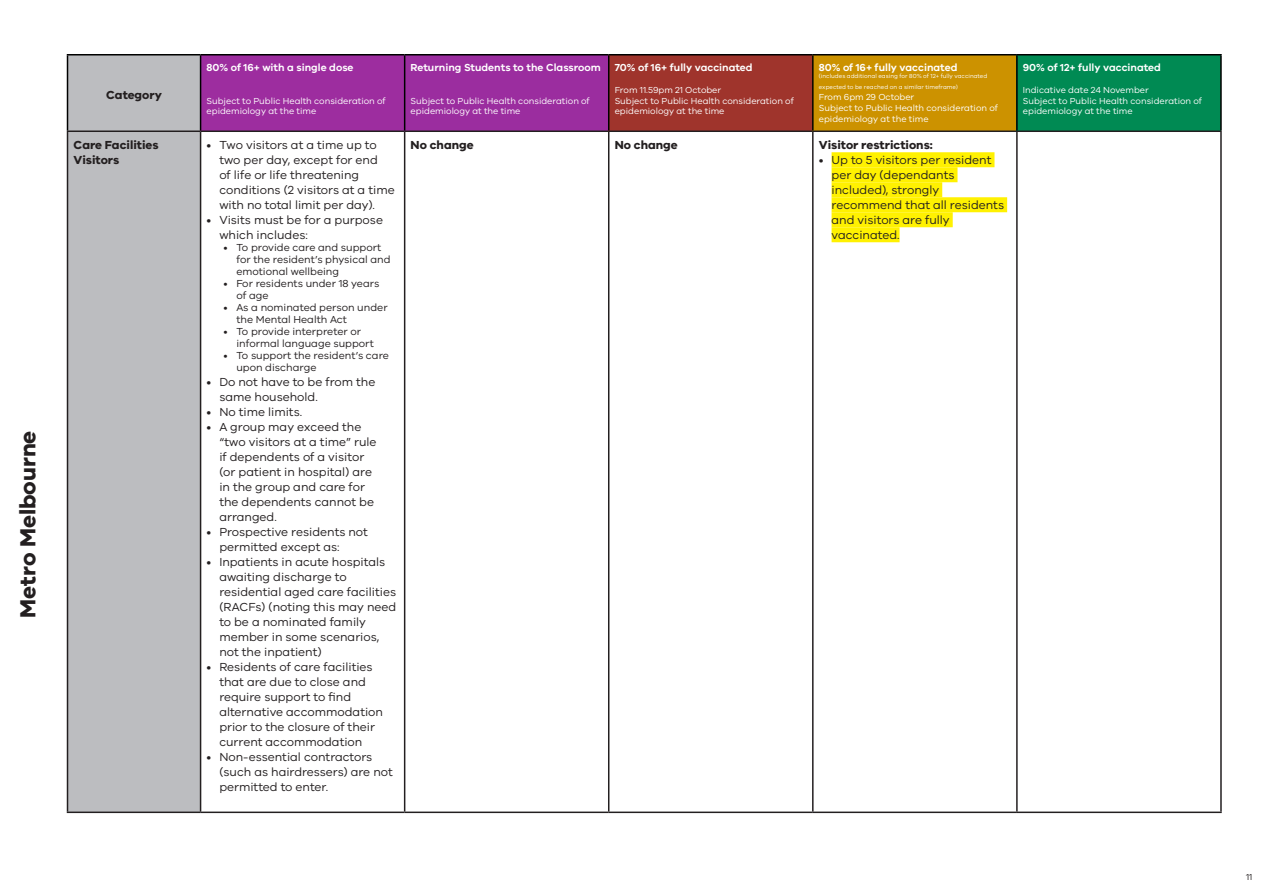
<style>
.page{position:relative;width:1263px;height:893px;background:#fff}
.page>*{position:absolute;margin:0;border:0;box-sizing:border-box;transform-origin:0 0}
.t1{font:700 22.5px "VIC";color:#231f20}
.t2{font:12px/15px "VIC";color:#231f20}
.Body_text_Header{font:700 12px "VIC";color:#231f20}
.Bullet_text{font:700 12px "VIC";color:#231f20}
.t3{font:10.5px/12px "VIC";color:#231f20}
.Body_text_-_No_Bulle{font:600 10.5px "VIC";color:#fff}
.Body_text_-_No_Bulle-2{font:9px/10.8px "VIC";color:#fff}
.t4{font:9px "VIC";color:#231f20}
.Body_text_-_No_Bulle-3{font:6px/10.8px "VIC";color:#fff}
</style>
<div class="page">
<div style="left:68px;top:55px;width:133px;height:76px;background:#bcbdc0"></div>
<div style="left:201px;top:55px;width:204px;height:76px;background:#9d2d9f"></div>
<div style="left:405px;top:55px;width:204px;height:76px;background:#9b2d9f"></div>
<div style="left:609px;top:55px;width:204px;height:76px;background:#9f342c"></div>
<div style="left:813px;top:55px;width:204px;height:76px;background:#cc9200"></div>
<div style="left:1017px;top:55px;width:204px;height:76px;background:#008a53"></div>
<div style="left:68px;top:131px;width:133px;height:681px;background:#bcbdc0"></div>
<hr style="left:67px;top:131px;width:134px;height:1px;background:#231f20">
<hr style="left:201px;top:131px;width:204px;height:1px;background:#231f20">
<hr style="left:405px;top:131px;width:204px;height:1px;background:#231f20">
<hr style="left:609px;top:131px;width:204px;height:1px;background:#231f20">
<hr style="left:608px;top:132px;width:1px;height:680px;background:#231f20">
<hr style="left:813px;top:131px;width:204px;height:1px;background:#231f20">
<hr style="left:812px;top:132px;width:1px;height:680px;background:#231f20">
<hr style="left:1017px;top:131px;width:205px;height:1px;background:#231f20">
<hr style="left:1016px;top:132px;width:2px;height:680px;background:#231f20">
<hr style="left:813px;top:812px;width:204px;height:1px;background:#231f20">
<hr style="left:1017px;top:812px;width:205px;height:1px;background:#231f20">
<hr style="left:67px;top:812px;width:134px;height:1px;background:#231f20">
<hr style="left:201px;top:812px;width:204px;height:1px;background:#231f20">
<hr style="left:405px;top:812px;width:204px;height:1px;background:#231f20">
<hr style="left:609px;top:812px;width:204px;height:1px;background:#231f20">
<hr style="left:67px;top:132px;width:1px;height:680px;background:#231f20">
<hr style="left:200px;top:132px;width:1px;height:680px;background:#231f20">
<hr style="left:404px;top:132px;width:1px;height:680px;background:#231f20">
<hr style="left:1220px;top:132px;width:2px;height:680px;background:#231f20">
<hr style="left:67px;top:54px;width:134px;height:2px;background:#000">
<hr style="left:67px;top:56px;width:1px;height:75px;background:#000">
<hr style="left:201px;top:54px;width:204px;height:2px;background:#000">
<hr style="left:200px;top:56px;width:1px;height:75px;background:#000">
<hr style="left:405px;top:54px;width:204px;height:2px;background:#000">
<hr style="left:404px;top:56px;width:1px;height:75px;background:#000">
<hr style="left:609px;top:54px;width:204px;height:2px;background:#000">
<hr style="left:608px;top:56px;width:1px;height:75px;background:#000">
<hr style="left:813px;top:54px;width:204px;height:2px;background:#000">
<hr style="left:812px;top:56px;width:1px;height:75px;background:#000">
<hr style="left:1017px;top:54px;width:205px;height:2px;background:#000">
<hr style="left:1016px;top:56px;width:2px;height:75px;background:#000">
<hr style="left:1220px;top:56px;width:2px;height:75px;background:#000">
<div style="left:831px;top:152px;width:163px;height:15px;background:#fff101"></div>
<div style="left:831px;top:167px;width:126px;height:15px;background:#fff101"></div>
<div style="left:831px;top:182px;width:111px;height:15px;background:#fff101"></div>
<div style="left:831px;top:197px;width:176px;height:15px;background:#fff101"></div>
<div style="left:831px;top:212px;width:122px;height:15px;background:#fff101"></div>
<div style="left:831px;top:227px;width:68px;height:15px;background:#fff101"></div>
<p class="Body_text_Header" style="left:106px;top:88px;width:57px">Category</p>
<p class="Body_text_Header" style="left:74px;top:138px;width:87px">Care Facilities</p>
<p class="Body_text_Header" style="left:74px;top:153px;width:47px">Visitors</p>
<p class="t1" style="left:14px;top:618px;width:188px;rotate:-90deg">Metro Melbourne</p>
<p class="Body_text_-_No_Bulle" style="left:207px;top:61px;width:149px">80% of 16+ with a single dose</p>
<p class="Body_text_-_No_Bulle-2" style="left:207px;top:95px;width:181px">Subject to Public Health consideration of epidemiology at the time</p>
<p class="t2" style="left:219px;top:137px;width:177px;text-indent:-13px">• Two visitors at a time up to two per day, except for end<br>of life or life threatening conditions (2 visitors at a time with no total limit per day).</p>
<p class="t2" style="left:219px;top:212px;width:165px;text-indent:-13px">• Visits must be for a purpose which includes:</p>
<p class="t3" style="left:236px;top:241px;width:156px;text-indent:-13px">• To provide care and support for the resident’s physical and emotional wellbeing</p>
<p class="t3" style="left:236px;top:277px;width:144px;text-indent:-13px">• For residents under 18 years of age</p>
<p class="t3" style="left:236px;top:301px;width:153px;text-indent:-13px">• As a nominated person under the Mental Health Act</p>
<p class="t3" style="left:236px;top:325px;width:139px;text-indent:-13px">• To provide interpreter or informal language support</p>
<p class="t3" style="left:236px;top:349px;width:154px;text-indent:-13px">• To support the resident’s care upon discharge</p>
<p class="t2" style="left:219px;top:374px;width:158px;text-indent:-13px">• Do not have to be from the same household.</p>
<p class="t2" style="left:207px;top:404px;width:97px">• No time limits.</p>
<p class="t2" style="left:219px;top:419px;width:159px;text-indent:-13px">• A group may exceed the “two visitors at a time” rule if dependents of a visitor (or patient in hospital) are in the group and care for the dependents cannot be arranged.</p>
<p class="t2" style="left:219px;top:524px;width:150px;text-indent:-13px">• Prospective residents not permitted except as:</p>
<p class="t2" style="left:219px;top:554px;width:178px;text-indent:-13px">• Inpatients in acute hospitals awaiting discharge to residential aged care facilities (RACFs) (noting this may need to be a nominated family member in some scenarios, not the inpatient)</p>
<p class="t2" style="left:219px;top:659px;width:165px;text-indent:-13px">• Residents of care facilities that are due to close and require support to find alternative accommodation prior to the closure of their current accommodation</p>
<p class="t2" style="left:219px;top:749px;width:175px;text-indent:-13px">• Non-essential contractors (such as hairdressers) are not permitted to enter.</p>
<p class="Body_text_-_No_Bulle" style="left:411px;top:61px;width:192px">Returning Students to the Classroom</p>
<p class="Body_text_-_No_Bulle-2" style="left:411px;top:95px;width:181px">Subject to Public Health consideration of epidemiology at the time</p>
<p class="Body_text_-_No_Bulle" style="left:615px;top:61px;width:139px">70% of 16+ fully vaccinated</p>
<p class="Body_text_-_No_Bulle-2" style="left:615px;top:84px;width:108px">From 11.59pm 21 October</p>
<p class="Body_text_-_No_Bulle-2" style="left:615px;top:95px;width:181px">Subject to Public Health consideration of epidemiology at the time</p>
<p class="Body_text_-_No_Bulle" style="left:819px;top:61px;width:140px">80% of 16+ fully vaccinated</p>
<p class="Body_text_-_No_Bulle-3" style="left:819px;top:71px;width:170px">(includes additional easing for 80% of 12+ fully vaccinated expected to be reached on a similar timeframe)</p>
<p class="Body_text_-_No_Bulle-2" style="left:819px;top:91px;width:97px">From 6pm 29 October</p>
<p class="Body_text_-_No_Bulle-2" style="left:819px;top:102px;width:181px">Subject to Public Health consideration of epidemiology at the time</p>
<p class="Body_text_Header" style="left:411px;top:138px;width:65px">No change</p>
<p class="Body_text_Header" style="left:615px;top:138px;width:65px">No change</p>
<p class="Bullet_text" style="left:819px;top:138px;width:115px">Visitor restrictions:</p>
<p class="t2" style="left:831px;top:152px;width:174px;text-indent:-13px">• Up to 5 visitors per resident per day (dependants included), strongly recommend that all residents and visitors are fully vaccinated.</p>
<p class="Body_text_-_No_Bulle" style="left:1023px;top:61px;width:140px">90% of 12+ fully vaccinated</p>
<p class="Body_text_-_No_Bulle-2" style="left:1023px;top:84px;width:127px">Indicative date 24 November</p>
<p class="Body_text_-_No_Bulle-2" style="left:1023px;top:95px;width:181px">Subject to Public Health consideration of epidemiology at the time</p>
<p class="t4" style="left:1246px;top:871px;width:8px">11</p>
</div>
